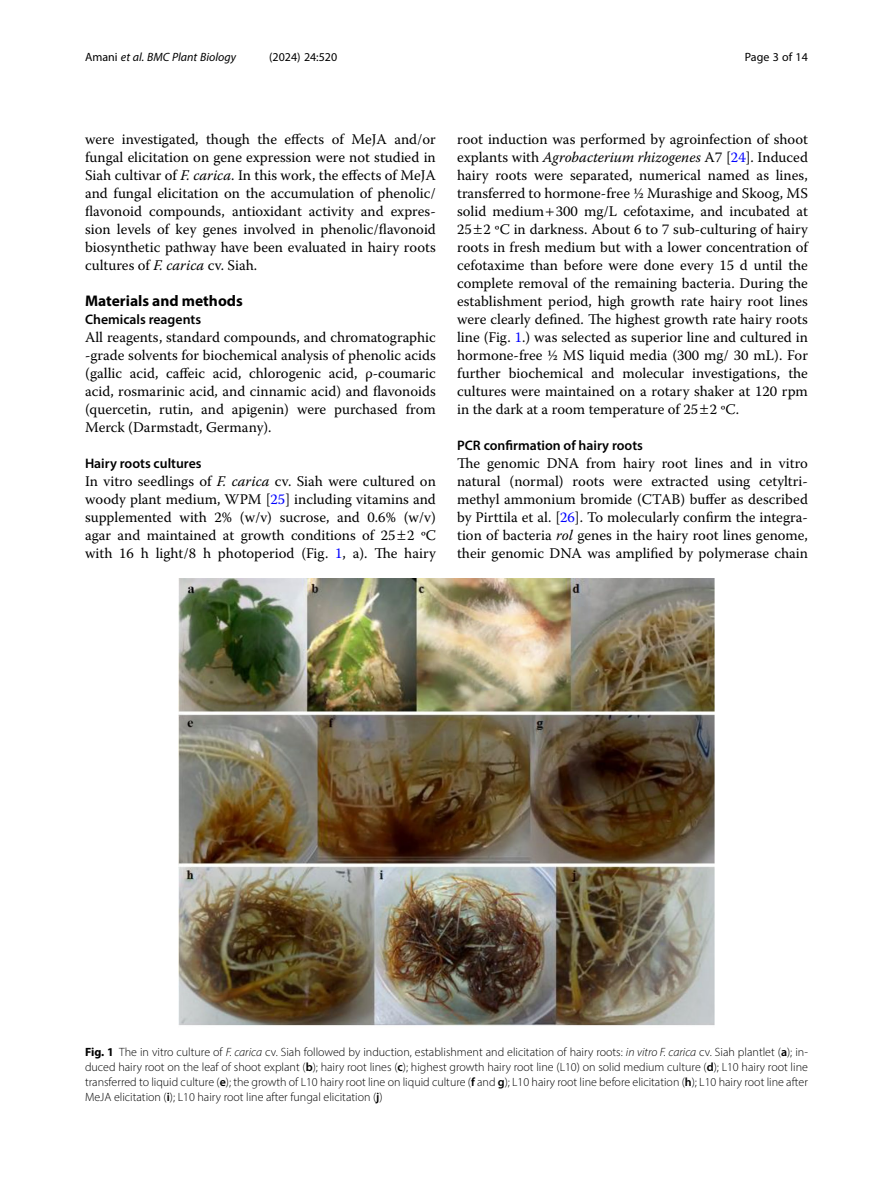
<style>
.page{position:relative;width:893px;height:1191px;background:#fff}
.page>*{position:absolute;margin:0;border:0;box-sizing:border-box;transform-origin:0 0}
.Head_1{font:700 15.45px "Myriad Pro";color:#000}
.Body_Text{font:14.7px/18px "Warnock Pro";color:#000;text-align:justify}
.Body_Text_Indent{font:14.7px/18px "Warnock Pro";color:#000;text-align:justify}
.Head_2{font:600 13.8px "Myriad Pro";color:#000}
.Head_2_After_1{font:600 13.8px "Myriad Pro";color:#000}
.Figure_Caption{font:300 12px/15px "Myriad Pro";color:#000;text-align:justify}
.t1{font:italic 12px "Myriad Pro";color:#000}
.t2{font:12px "Myriad Pro";color:#000}
.s1{font-style:normal}
.s2{font-style:italic}
.s3{color:#00f}
.s4{font-weight:700}
.s5{font-weight:600}
</style>
<div class="page">
<img style="left:179px;top:578px;width:535px;height:448px">
<p class="t1" style="left:85px;top:50px;width:153px"><span class="s1">Amani</span> et al. BMC Plant Biology</p>
<p class="t2" style="left:269px;top:50px;width:70px">(2024) 24:520</p>
<p class="t2" style="left:745px;top:50px;width:65px">Page 3 of 14</p>
<p class="Body_Text_Indent" style="left:85px;top:130px;width:352px">were investigated, though the effects of MeJA and/or fungal elicitation on gene expression were not studied in Siah cultivar of <span class="s2">F. carica</span>. In this work, the effects of MeJA and fungal elicitation on the accumulation of phenolic/ flavonoid compounds, antioxidant activity and expres&shy;sion levels of key genes involved in phenolic/flavonoid biosynthetic pathway have been evaluated in hairy roots cultures of <span class="s2">F. carica</span> cv. Siah.</p>
<p class="Head_1" style="left:85px;top:291px;width:159px">Materials and methods</p>
<p class="Head_2_After_1" style="left:85px;top:311px;width:118px">Chemicals reagents</p>
<p class="Body_Text" style="left:85px;top:328px;width:352px">All reagents, standard compounds, and chromatographic -grade solvents for biochemical analysis of phenolic acids (gallic acid, caffeic acid, chlorogenic acid, ρ-coumaric acid, rosmarinic acid, and cinnamic acid) and flavonoids (quercetin, rutin, and apigenin) were purchased from Merck (Darmstadt, Germany).</p>
<p class="Head_2" style="left:85px;top:455px;width:118px">Hairy roots cultures</p>
<p class="Body_Text" style="left:85px;top:472px;width:352px">In vitro seedlings of <span class="s2">F. carica</span> cv. Siah were cultured on woody plant medium, WPM [<span class="s3">25</span>] including vitamins and supplemented with 2% (w/v) sucrose, and 0.6% (w/v) agar and maintained at growth conditions of 25 2 ºC with 16 h light/8 h photoperiod (Fig. <span class="s3">1</span>, a). The hairy</p>
<p class="Body_Text" style="left:457px;top:130px;width:352px">root induction was performed by agroinfection of shoot explants with <span class="s2">Agrobacterium rhizogenes</span> A7 [<span class="s3">24</span>]. Induced hairy roots were separated, numerical named as lines, transferred to hormone-free ½ Murashige and Skoog, MS solid medium 300 mg/L cefotaxime, and incubated at 25 2 ºC in darkness. About 6 to 7 sub-culturing of hairy roots in fresh medium but with a lower concentration of cefotaxime than before were done every 15 d until the complete removal of the remaining bacteria. During the establishment period, high growth rate hairy root lines were clearly defined. The highest growth rate hairy roots line (Fig. <span class="s3">1</span>.) was selected as superior line and cultured in hormone-free ½ MS liquid media (300 mg/ 30 mL). For further biochemical and molecular investigations, the cultures were maintained on a rotary shaker at 120 rpm in the dark at a room temperature of 25 2 ºC.</p>
<p class="Head_2" style="left:457px;top:437px;width:187px">PCR confirmation of hairy roots</p>
<p class="Body_Text" style="left:457px;top:454px;width:352px">The genomic DNA from hairy root lines and in vitro natural (normal) roots were extracted using cetyltri&shy;methyl ammonium bromide (CTAB) buffer as described by Pirttila et al. [<span class="s3">26</span>]. To molecularly confirm the integra&shy;tion of bacteria <span class="s2">rol</span> genes in the hairy root lines genome, their genomic DNA was amplified by polymerase chain</p>
<p class="Figure_Caption" style="left:85px;top:1044px;width:724px"><span class="s4">Fig. 1</span> The in vitro culture of <span class="s2">F. carica</span> cv. Siah followed by induction, establishment and elicitation of hairy roots: <span class="s2">in vitro F. carica</span> cv. Siah plantlet (<span class="s5">a</span>); in&shy;duced hairy root on the leaf of shoot explant (<span class="s5">b</span>); hairy root lines (<span class="s5">c</span>); highest growth hairy root line (L10) on solid medium culture (<span class="s5">d</span>); L10 hairy root line transferred to liquid culture (<span class="s5">e</span>); the growth of L10 hairy root line on liquid culture (<span class="s5">f</span> and <span class="s5">g</span>); L10 hairy root line before elicitation (<span class="s5">h</span>); L10 hairy root line after MeJA elicitation (<span class="s5">i</span>); L10 hairy root line after fungal elicitation (<span class="s5">j</span>)</p>
</div>
